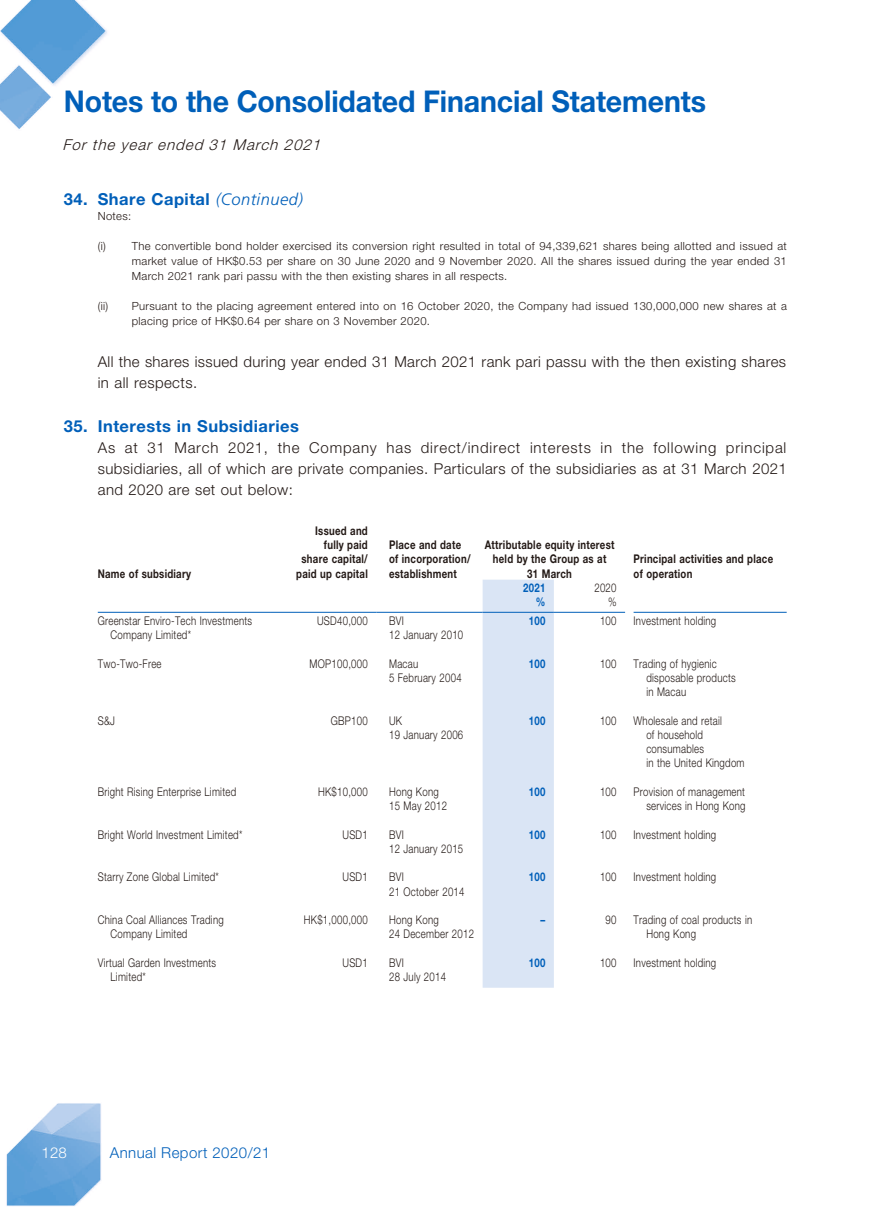
<style>
.page{position:relative;width:893px;height:1212px;background:#fff}
.page>*{position:absolute;margin:0;border:0;box-sizing:border-box;transform-origin:0 0}
.t1{font:700 30px "Helvetica Neue LT Std";letter-spacing:-.005em;color:#005fb9;scale:.95 1}
.t2{font:700 16.5px "Helvetica Neue LT Std";letter-spacing:.03em;color:#005fb9}
.t3{font:300 15px/21px "Helvetica Neue LT Std";letter-spacing:.025em;color:#231916}
.t4{font:italic 300 15px "Helvetica Neue LT Std";color:#231916}
.t5{font:300 15px "Helvetica Neue LT Std";letter-spacing:.03em;color:#005fb9}
.t6{font:300 15px "Helvetica Neue LT Std";color:#fff}
.t7{font:300 12px/14.2px "Helvetica Neue LT Std";letter-spacing:.03em;color:#231916;scale:.8 1}
.t8{font:700 12px/14.2px "Helvetica Neue LT Std";letter-spacing:.03em;color:#231916;scale:.8 1}
.t9{font:700 12px "Helvetica Neue LT Std";letter-spacing:.03em;color:#005fb9;scale:.8 1}
.t10{font:300 11.25px/15px "Helvetica Neue LT Std";letter-spacing:.03em;color:#231916;text-align:justify}
.s1{font-family:"Frutiger LT Std";font-weight:300;font-style:italic}
</style>
<div class="page">
<img style="left:0;top:0;width:787px;height:1206px">
<div style="left:483px;top:580px;width:71px;height:408px;background:#dae5f5"></div>
<hr style="left:98px;top:612px;width:172px;height:1px;background:#005fb9">
<hr style="left:270px;top:612px;width:106px;height:1px;background:#005fb9">
<hr style="left:376px;top:612px;width:107px;height:1px;background:#005fb9">
<hr style="left:483px;top:612px;width:71px;height:1px;background:#005fb9">
<hr style="left:554px;top:612px;width:71px;height:1px;background:#005fb9">
<hr style="left:634px;top:612px;width:153px;height:1px;background:#005fb9">
<h1 class="t1" style="left:64px;top:83px;width:677px">Notes to the Consolidated Financial Statements</h1>
<p class="t4" style="left:62px;top:135px;width:264px">For the year ended 31 March 2021</p>
<h2 class="t2" style="left:64px;top:189px;width:241px">34. Share Capital <span class="s1">(Continued)</span></h2>
<p class="t10" style="left:98px;top:208px;width:35px">Notes:</p>
<p class="t10" style="left:132px;top:238px;width:657px;text-indent:-34px">(i) The convertible bond holder exercised its conversion right resulted in total of 94,339,621 shares being allotted and issued at market value of HK$0.53 per share on 30 June 2020 and 9 November 2020. All the shares issued during the year ended 31<br>March 2021 rank pari passu with the then existing shares in all respects.</p>
<p class="t10" style="left:132px;top:298px;width:657px;text-indent:-34px">(ii) Pursuant to the placing agreement entered into on 16 October 2020, the Company had issued 130,000,000 new shares at a placing price of HK$0.64 per share on 3 November 2020.</p>
<p class="t3" style="left:98px;top:351px;width:690px">All the shares issued during year ended 31 March 2021 rank pari passu with the then existing shares in all respects.</p>
<h2 class="t2" style="left:64px;top:415px;width:237px">35. Interests in Subsidiaries</h2>
<p class="t3" style="left:98px;top:436px;width:691px;text-align:justify">As at 31 March 2021, the Company has direct/indirect interests in the following principal subsidiaries, all of which are private companies. Particulars of the subsidiaries as at 31 March 2021 and 2020 are set out below:</p>
<p class="t8" style="left:98px;top:566px;width:118px">Name of subsidiary</p>
<p class="t8" style="left:296px;top:523px;width:91px;text-align:right">Issued and fully paid share capital/ paid up capital</p>
<p class="t8" style="left:389px;top:537px;width:103px">Place and date of incorporation/ establishment</p>
<p class="t8" style="left:485px;top:537px;width:164px;text-align:center">Attributable equity interest held by the Group as at<br>31 March</p>
<p class="t9" style="left:523px;top:580px;width:29px">2021</p>
<p class="t7" style="left:594px;top:580px;width:29px">2020</p>
<p class="t9" style="left:536px;top:594px;width:13px">%</p>
<p class="t7" style="left:608px;top:594px;width:12px">%</p>
<p class="t8" style="left:634px;top:552px;width:176px">Principal activities and place of operation</p>
<p class="t7" style="left:111px;top:613px;width:179px;text-indent:-13px">Greenstar Enviro-Tech Investments<br>Company Limited*</p>
<p class="t7" style="left:317px;top:613px;width:65px">USD40,000</p>
<p class="t7" style="left:389px;top:613px;width:94px">BVI<br>12 January 2010</p>
<p class="t9" style="left:529px;top:613px;width:22px">100</p>
<p class="t7" style="left:600px;top:613px;width:22px">100</p>
<p class="t7" style="left:634px;top:613px;width:105px">Investment holding</p>
<p class="t7" style="left:98px;top:656px;width:81px">Two-Two-Free</p>
<p class="t7" style="left:310px;top:656px;width:74px">MOP100,000</p>
<p class="t7" style="left:389px;top:656px;width:92px">Macau<br>5 February 2004</p>
<p class="t9" style="left:529px;top:656px;width:22px">100</p>
<p class="t7" style="left:600px;top:656px;width:22px">100</p>
<p class="t7" style="left:646px;top:656px;width:113px;text-indent:-13px">Trading of hygienic disposable products in Macau</p>
<p class="t7" style="left:98px;top:713px;width:23px">S&amp;J</p>
<p class="t7" style="left:331px;top:713px;width:48px">GBP100</p>
<p class="t7" style="left:389px;top:713px;width:94px">UK<br>19 January 2006</p>
<p class="t9" style="left:529px;top:713px;width:22px">100</p>
<p class="t7" style="left:600px;top:713px;width:22px">100</p>
<p class="t7" style="left:646px;top:713px;width:124px;text-indent:-13px">Wholesale and retail<br>of household consumables<br>in the United Kingdom</p>
<p class="t7" style="left:98px;top:784px;width:174px">Bright Rising Enterprise Limited</p>
<p class="t7" style="left:318px;top:784px;width:64px">HK$10,000</p>
<p class="t7" style="left:389px;top:784px;width:74px">Hong Kong<br>15 May 2012</p>
<p class="t9" style="left:529px;top:784px;width:22px">100</p>
<p class="t7" style="left:600px;top:784px;width:22px">100</p>
<p class="t7" style="left:634px;top:784px;width:141px;text-align:right">Provision of management services in Hong Kong</p>
<p class="t7" style="left:98px;top:827px;width:182px">Bright World Investment Limited*</p>
<p class="t7" style="left:342px;top:827px;width:33px">USD1</p>
<p class="t7" style="left:389px;top:827px;width:94px">BVI<br>12 January 2015</p>
<p class="t9" style="left:529px;top:827px;width:22px">100</p>
<p class="t7" style="left:600px;top:827px;width:22px">100</p>
<p class="t7" style="left:634px;top:827px;width:105px">Investment holding</p>
<p class="t7" style="left:98px;top:870px;width:153px">Starry Zone Global Limited*</p>
<p class="t7" style="left:342px;top:870px;width:33px">USD1</p>
<p class="t7" style="left:389px;top:870px;width:96px">BVI<br>21 October 2014</p>
<p class="t9" style="left:529px;top:870px;width:22px">100</p>
<p class="t7" style="left:600px;top:870px;width:22px">100</p>
<p class="t7" style="left:634px;top:870px;width:105px">Investment holding</p>
<p class="t7" style="left:111px;top:912px;width:143px;text-indent:-13px">China Coal Alliances Trading<br>Company Limited</p>
<p class="t7" style="left:304px;top:912px;width:81px">HK$1,000,000</p>
<p class="t7" style="left:389px;top:912px;width:108px">Hong Kong<br>24 December 2012</p>
<p class="t9" style="left:541px;top:912px;width:8px">–</p>
<p class="t7" style="left:606px;top:912px;width:15px">90</p>
<p class="t7" style="left:646px;top:912px;width:134px;text-indent:-13px">Trading of coal products in<br>Hong Kong</p>
<p class="t7" style="left:111px;top:955px;width:134px;text-indent:-13px">Virtual Garden Investments<br>Limited*</p>
<p class="t7" style="left:342px;top:955px;width:33px">USD1</p>
<p class="t7" style="left:389px;top:955px;width:73px">BVI<br>28 July 2014</p>
<p class="t9" style="left:529px;top:955px;width:22px">100</p>
<p class="t7" style="left:600px;top:955px;width:22px">100</p>
<p class="t7" style="left:634px;top:955px;width:105px">Investment holding</p>
<p class="t6" style="left:42px;top:1143px;width:27px">128</p>
<p class="t5" style="left:110px;top:1143px;width:162px">Annual Report 2020/21</p>
</div>
